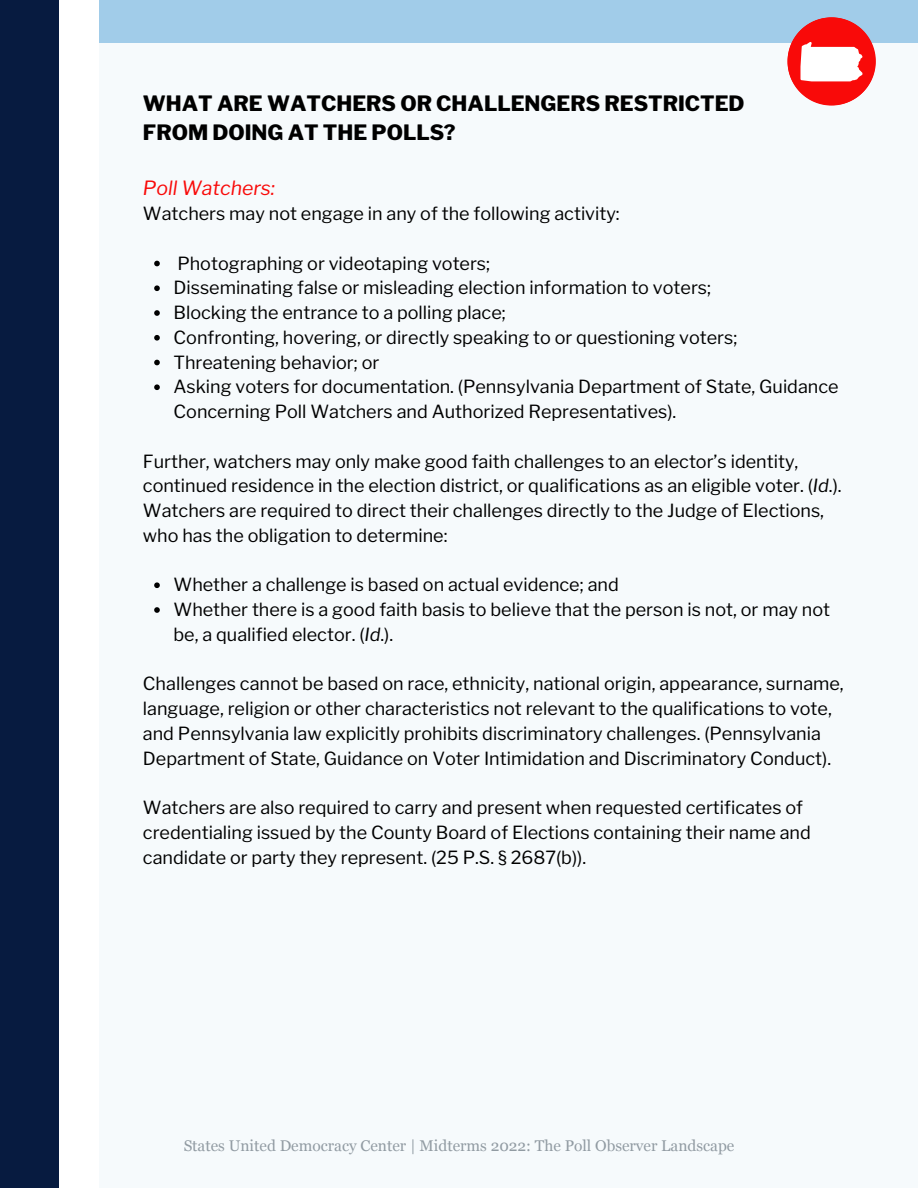
<style>
.page{position:relative;width:918px;height:1188px;background:#fff}
.page>*{position:absolute;margin:0;border:0;box-sizing:border-box;transform-origin:0 0}
.t1{font:800 21px/29.2px "Libre Franklin";color:#000}
.t2{font:italic 19.5px "Libre Franklin";color:#f90a09}
.t3{font:18px/24.8px "Libre Franklin";color:#000}
.t4{font:15.45px "Georgia";color:#2a3a47}
.s1{font-style:italic}
</style>
<div class="page">
<div style="left:0;top:0;width:58px;height:1188px;background:#071b40"></div>
<div style="left:99px;top:0;width:819px;height:1188px;background:#f6fafc"></div>
<div style="left:99px;top:0;width:819px;height:43px;background:#a1cce9"></div>
<svg style="left:154px;top:261px;width:6px;height:5px"></svg>
<svg style="left:154px;top:285px;width:6px;height:6px"></svg>
<svg style="left:154px;top:310px;width:6px;height:6px"></svg>
<svg style="left:154px;top:335px;width:6px;height:6px"></svg>
<svg style="left:154px;top:360px;width:6px;height:5px"></svg>
<svg style="left:154px;top:384px;width:6px;height:6px"></svg>
<svg style="left:154px;top:582px;width:6px;height:6px"></svg>
<svg style="left:154px;top:607px;width:6px;height:6px"></svg>
<svg style="left:788px;top:17px;width:88px;height:89px"></svg>
<p class="t1" style="left:143px;top:89px;width:603px">WHAT ARE WATCHERS OR CHALLENGERS RESTRICTED<br>FROM DOING AT THE POLLS?</p>
<p class="t2" style="left:143px;top:177px;width:134px">Poll Watchers:</p>
<p class="t3" style="left:143px;top:201px;width:478px">Watchers may not engage in any of the following activity:</p>
<p class="t3" style="left:174px;top:251px;width:667px">Photographing or videotaping voters;<br>Disseminating false or misleading election information to voters;<br>Blocking the entrance to a polling place;<br>Confronting, hovering, or directly speaking to or questioning voters; Threatening behavior; or<br>Asking voters for documentation. (Pennsylvania Department of State, Guidance Concerning Poll Watchers and Authorized Representatives).</p>
<p class="t3" style="left:143px;top:449px;width:700px">Further, watchers may only make good faith challenges to an elector’s identity, continued residence in the election district, or qualifications as an eligible voter. (<span class="s1">Id</span>.).<br>Watchers are required to direct their challenges directly to the Judge of Elections, who has the obligation to determine:</p>
<p class="t3" style="left:174px;top:573px;width:658px">Whether a challenge is based on actual evidence; and<br>Whether there is a good faith basis to believe that the person is not, or may not be, a qualified elector. (<span class="s1">Id</span>.).</p>
<p class="t3" style="left:143px;top:672px;width:702px">Challenges cannot be based on race, ethnicity, national origin, appearance, surname, language, religion or other characteristics not relevant to the qualifications to vote, and Pennsylvania law explicitly prohibits discriminatory challenges. (Pennsylvania Department of State, Guidance on Voter Intimidation and Discriminatory Conduct).</p>
<p class="t3" style="left:143px;top:795px;width:669px">Watchers are also required to carry and present when requested certificates of credentialing issued by the County Board of Elections containing their name and candidate or party they represent. (25 P.S. § 2687(b)).</p>
<p class="t4" style="left:184px;top:1137px;width:552px">States United Democracy Center | Midterms 2022: The Poll Observer Landscape</p>
</div>
